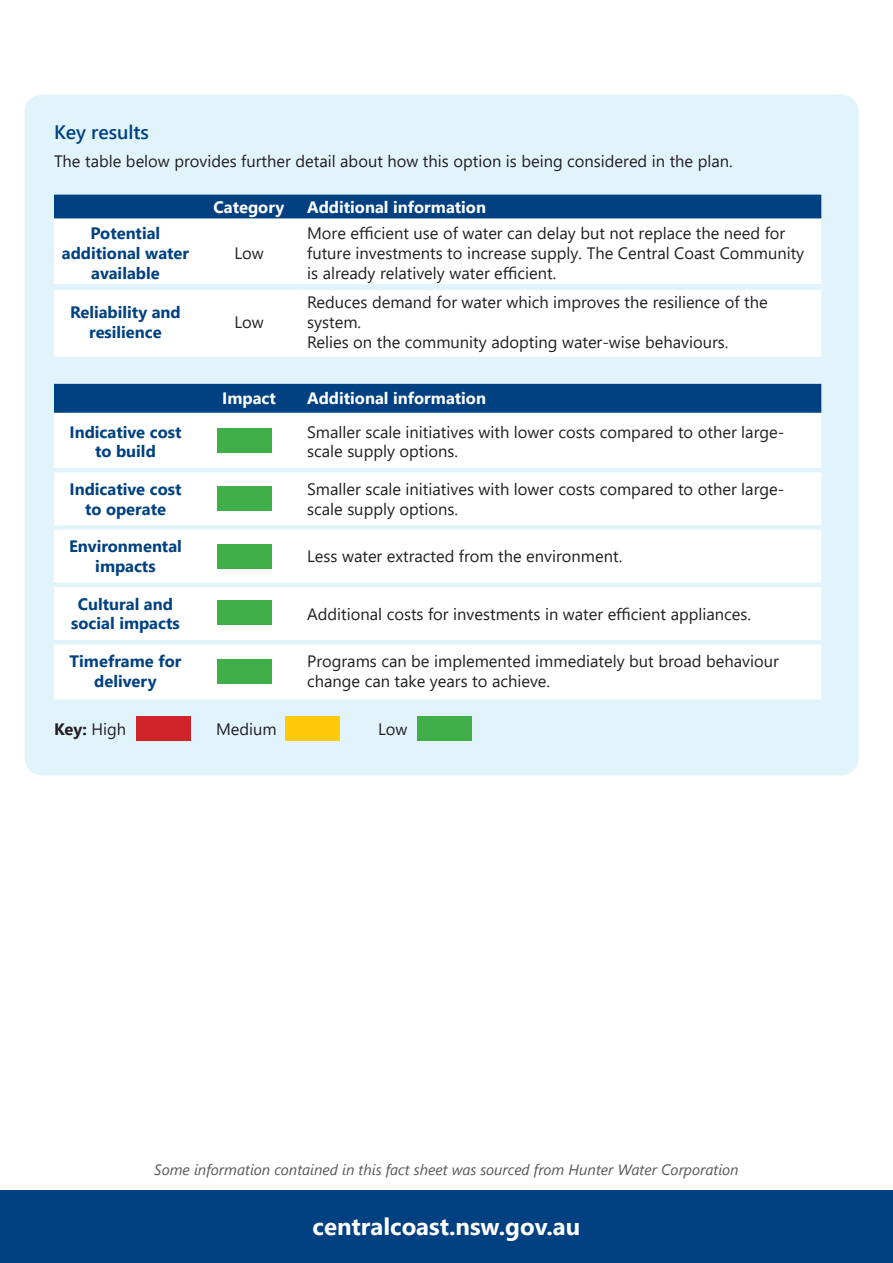
<style>
.page{position:relative;width:893px;height:1263px;background:#fff}
.page>*{position:absolute;margin:0;border:0;box-sizing:border-box;transform-origin:0 0}
.t1{font:700 24px "Segoe UI";color:#fff}
.t2{font:600 19.5px "Segoe UI";color:#014181}
.t3{font:16.5px/19.8px "Segoe UI";color:#231f20}
.t4{font:700 16.5px/19.8px "Segoe UI";color:#014181;text-align:center}
.t5{font:700 16.5px "Segoe UI";color:#fff}
.t6{font:700 16.5px "Segoe UI";color:#231f20}
.t7{font:italic 15px "Segoe UI";color:#57585a}
.s1{font-weight:400}
</style>
<div class="page">
<div style="left:25px;top:94px;width:834px;height:681px;background:#e1f4fc;border-radius:18px"></div>
<div style="left:0;top:1191px;width:893px;height:72px;background:#014181"></div>
<div style="left:54px;top:195px;width:767px;height:24px;background:#014181"></div>
<div style="left:54px;top:219px;width:767px;height:65px;background:#fff"></div>
<div style="left:54px;top:290px;width:767px;height:67px;background:#fff"></div>
<div style="left:54px;top:384px;width:767px;height:29px;background:#014181"></div>
<div style="left:54px;top:413px;width:767px;height:286px;background:#fff"></div>
<hr style="left:54px;top:468px;width:143px;height:4px;background:#e1f4fc">
<hr style="left:197px;top:468px;width:104px;height:4px;background:#e1f4fc">
<hr style="left:301px;top:468px;width:520px;height:4px;background:#e1f4fc">
<div style="left:54px;top:525px;width:143px;height:5px;background:#e1f4fc"></div>
<div style="left:197px;top:525px;width:104px;height:5px;background:#e1f4fc"></div>
<div style="left:301px;top:525px;width:520px;height:5px;background:#e1f4fc"></div>
<hr style="left:54px;top:583px;width:143px;height:4px;background:#e1f4fc">
<hr style="left:197px;top:583px;width:104px;height:4px;background:#e1f4fc">
<hr style="left:301px;top:583px;width:520px;height:4px;background:#e1f4fc">
<hr style="left:54px;top:640px;width:143px;height:4px;background:#e1f4fc">
<hr style="left:197px;top:640px;width:104px;height:4px;background:#e1f4fc">
<hr style="left:301px;top:640px;width:520px;height:4px;background:#e1f4fc">
<div style="left:136px;top:716px;width:54px;height:24px;background:#d1232a"></div>
<div style="left:286px;top:716px;width:54px;height:24px;background:#feca0a"></div>
<div style="left:418px;top:716px;width:54px;height:24px;background:#40ae49"></div>
<div style="left:218px;top:429px;width:54px;height:24px;background:#40ae49"></div>
<div style="left:218px;top:487px;width:54px;height:24px;background:#40ae49"></div>
<div style="left:218px;top:544px;width:54px;height:24px;background:#40ae49"></div>
<div style="left:218px;top:600px;width:54px;height:24px;background:#40ae49"></div>
<div style="left:218px;top:659px;width:54px;height:24px;background:#40ae49"></div>
<p class="t2" style="left:54px;top:114px;width:97px">Key results</p>
<p class="t3" style="left:54px;top:150px;width:680px">The table below provides further detail about how this option is being considered in the plan.</p>
<p class="t5" style="left:214px;top:191px;width:72px">Category</p>
<p class="t5" style="left:307px;top:191px;width:180px">Additional information</p>
<p class="t4" style="left:62px;top:222px;width:129px">Potential additional water available</p>
<p class="t3" style="left:307px;top:222px;width:499px">More efficient use of water can delay but not replace the need for future investments to increase supply. The Central Coast Community is already relatively water efficient.</p>
<p class="t3" style="left:234px;top:242px;width:31px">Low</p>
<p class="t4" style="left:70px;top:301px;width:112px">Reliability and resilience</p>
<p class="t3" style="left:234px;top:311px;width:31px">Low</p>
<p class="t3" style="left:307px;top:291px;width:462px">Reduces demand for water which improves the resilience of the system.</p>
<p class="t3" style="left:307px;top:330px;width:423px">Relies on the community adopting water-wise behaviours.</p>
<p class="t5" style="left:222px;top:383px;width:55px">Impact</p>
<p class="t5" style="left:307px;top:383px;width:180px">Additional information</p>
<p class="t4" style="left:69px;top:421px;width:113px">Indicative cost to build</p>
<p class="t3" style="left:307px;top:420px;width:479px">Smaller scale initiatives with lower costs compared to other large&shy;scale supply options.</p>
<p class="t4" style="left:69px;top:478px;width:113px">Indicative cost to operate</p>
<p class="t3" style="left:307px;top:478px;width:479px">Smaller scale initiatives with lower costs compared to other large&shy;scale supply options.</p>
<p class="t4" style="left:69px;top:535px;width:114px">Environmental impacts</p>
<p class="t3" style="left:307px;top:545px;width:317px">Less water extracted from the environment.</p>
<p class="t4" style="left:71px;top:593px;width:110px">Cultural and social impacts</p>
<p class="t3" style="left:307px;top:602px;width:445px">Additional costs for investments in water efficient appliances.</p>
<p class="t4" style="left:70px;top:650px;width:113px">Timeframe for delivery</p>
<p class="t3" style="left:307px;top:650px;width:473px">Programs can be implemented immediately but broad behaviour change can take years to achieve.</p>
<p class="t6" style="left:54px;top:713px;width:74px">Key: <span class="s1">High</span></p>
<p class="t3" style="left:216px;top:717px;width:62px">Medium</p>
<p class="t3" style="left:378px;top:717px;width:31px">Low</p>
<p class="t7" style="left:154px;top:1156px;width:586px">Some information contained in this fact sheet was sourced from Hunter Water Corporation</p>
<p class="t1" style="left:313px;top:1204px;width:269px">centralcoast.nsw.gov.au</p>
</div>
